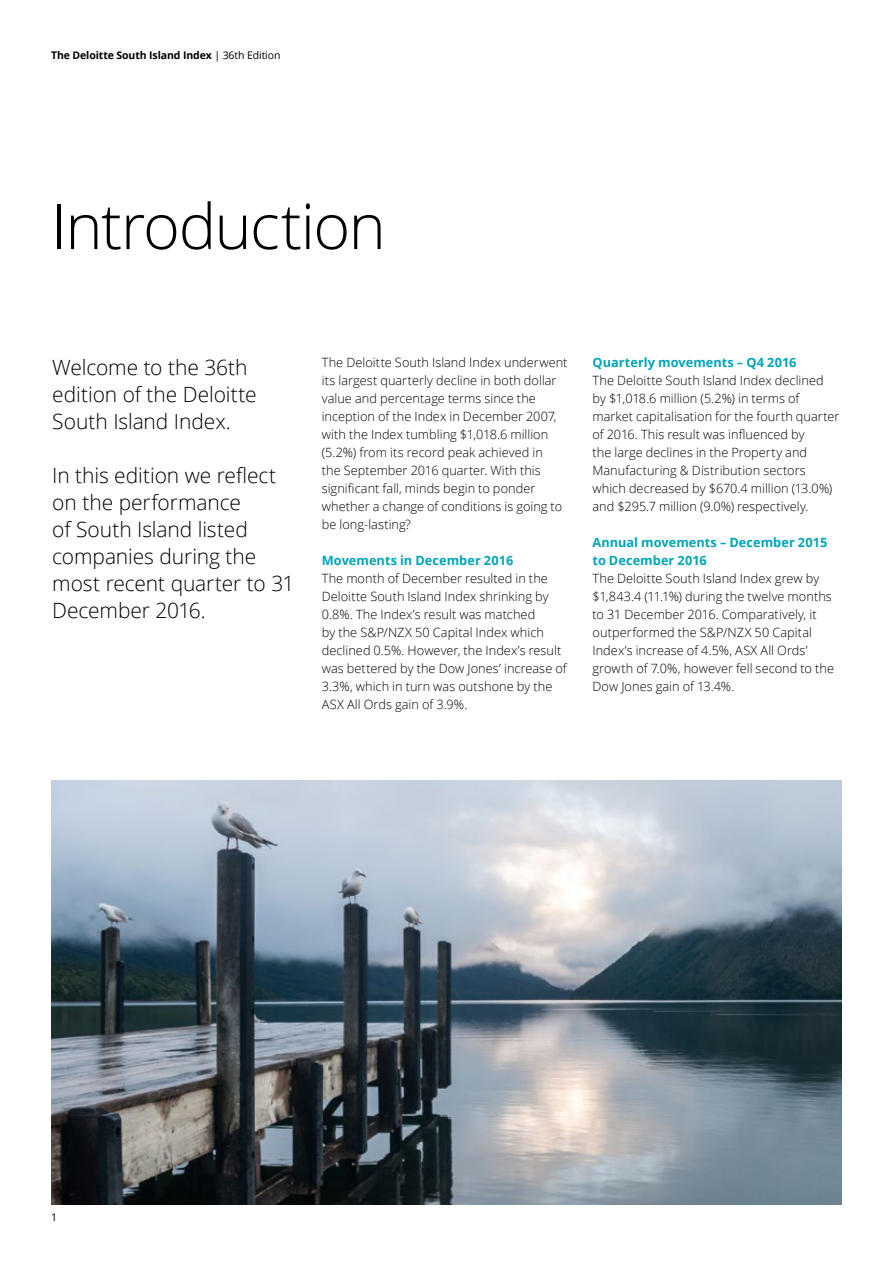
<style>
.page{position:relative;width:893px;height:1263px;background:#fff}
.page>*{position:absolute;margin:0;border:0;box-sizing:border-box;transform-origin:0 0}
.t1{font:300 63px "Open Sans";letter-spacing:-.025em;color:#000}
.t2{font:300 21px/27px "Open Sans";letter-spacing:-.005em;color:#000}
.t3{font:300 12.75px/18px "Open Sans";letter-spacing:.005em;color:#000}
.t4{font:700 12.75px/18px "Open Sans";letter-spacing:.005em;color:#00a5b8}
.t5{font:700 10.5px "Open Sans";letter-spacing:-.01em;color:#000}
.t6{font:10.5px "Open Sans";color:#000}
.s1{font-weight:400}
</style>
<div class="page">
<img style="left:51px;top:781px;width:791px;height:423px">
<p class="t5" style="left:51px;top:48px;width:231px">The Deloitte South Island Index <span class="s1">| 36th Edition</span></p>
<h1 class="t1" style="left:51px;top:183px;width:336px">Introduction</h1>
<h2 class="t2" style="left:52px;top:353px;width:206px">Welcome to the 36th edition of the Deloitte<br>South Island Index.</h2>
<h2 class="t2" style="left:52px;top:461px;width:244px">In this edition we reflect on the performance<br>of South Island listed companies during the most recent quarter to 31<br>December 2016.</h2>
<p class="t3" style="left:322px;top:353px;width:247px">The Deloitte South Island Index underwent its largest quarterly decline in both dollar value and percentage terms since the inception of the Index in December 2007, with the Index tumbling $1,018.6 million (5.2%) from its record peak achieved in<br>the September 2016 quarter. With this significant fall, minds begin to ponder whether a change of conditions is going to be long-lasting?</p>
<p class="t4" style="left:322px;top:551px;width:193px">Movements in December 2016</p>
<p class="t3" style="left:322px;top:569px;width:246px">The month of December resulted in the Deloitte South Island Index shrinking by 0.8%. The Index’s result was matched<br>by the S&amp;P/NZX 50 Capital Index which declined 0.5%. However, the Index’s result was bettered by the Dow Jones’ increase of 3.3%, which in turn was outshone by the ASX All Ords gain of 3.9%.</p>
<p class="t4" style="left:592px;top:353px;width:206px">Quarterly movements – Q4 2016</p>
<p class="t3" style="left:592px;top:371px;width:249px">The Deloitte South Island Index declined by $1,018.6 million (5.2%) in terms of market capitalisation for the fourth quarter of 2016. This result was influenced by<br>the large declines in the Property and Manufacturing &amp; Distribution sectors which decreased by $670.4 million (13.0%) and $295.7 million (9.0%) respectively.</p>
<p class="t4" style="left:592px;top:533px;width:236px">Annual movements – December 2015 to December 2016</p>
<p class="t3" style="left:592px;top:569px;width:243px">The Deloitte South Island Index grew by $1,843.4 (11.1%) during the twelve months to 31 December 2016. Comparatively, it outperformed the S&amp;P/NZX 50 Capital Index’s increase of 4.5%, ASX All Ords’ growth of 7.0%, however fell second to the Dow Jones gain of 13.4%.</p>
<p class="t6" style="left:51px;top:1210px;width:8px">1</p>
</div>
